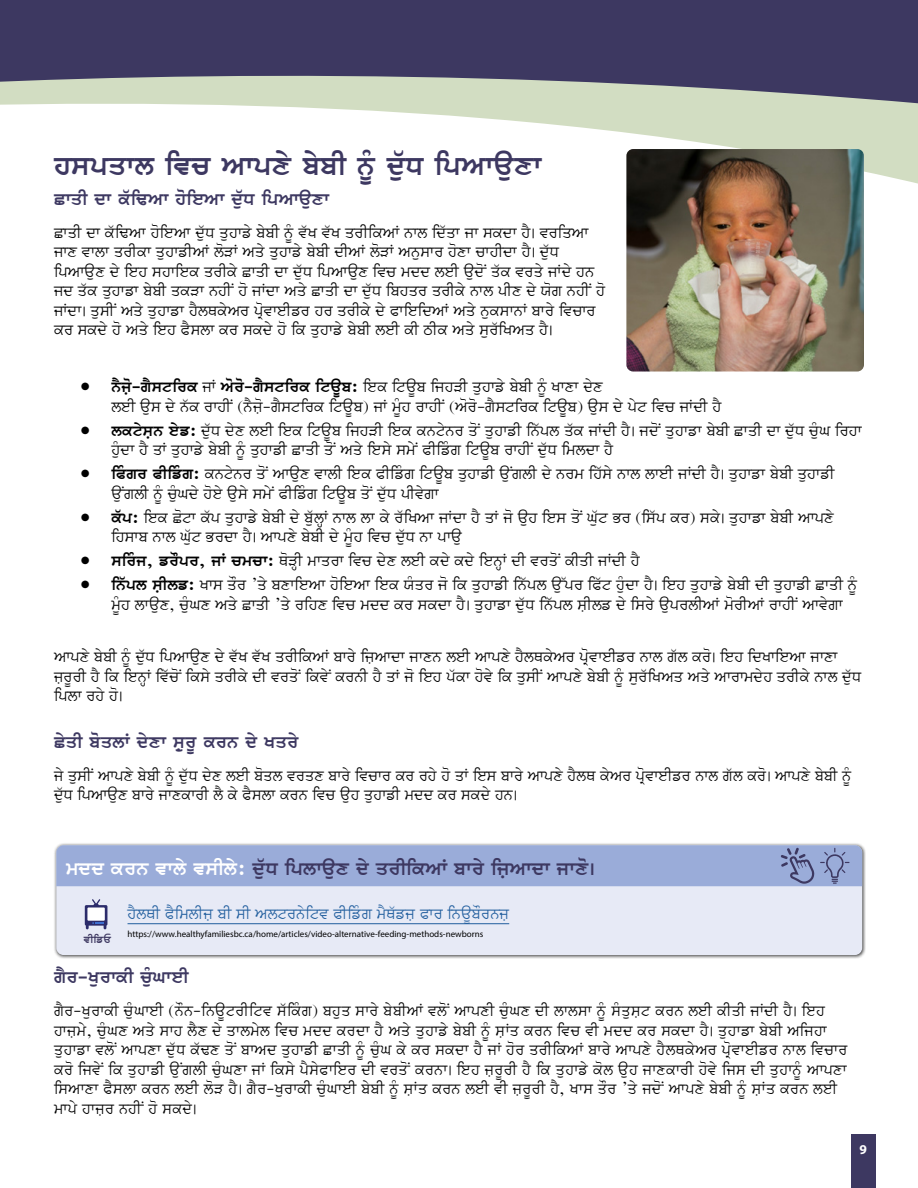
<style>
.page{position:relative;width:918px;height:1188px;background:#fff}
.page>*{position:absolute;margin:0;border:0;box-sizing:border-box;transform-origin:0 0}
.t1{font:700 28.5px "Samtol";color:#3d3861}
.t2{font:700 19.5px "Samtol";color:#3d3861}
.t3{font:700 18px "Samtol";color:#3d3861}
.t4{font:15.75px/19.5px "Samtol";color:#000}
.t5{font:15.75px "Samtol";color:#215e9e}
.t6{font:700 13.5px "Myriad Pro";color:#fff}
.t7{font:700 10.5px "Samtol";color:#3d3861}
.t8{font:9px "Myriad Pro";color:#000}
.s1{font-weight:700}
.s2{color:#fff}
</style>
<div class="page">
<div style="left:851px;top:1134px;width:24px;height:54px;background:#3d3861"></div>
<svg style="left:0;top:0;width:918px;height:171px"></svg>
<img style="left:626px;top:149px;width:238px;height:223px">
<div style="left:54px;top:843px;width:812px;height:116px;background:#000;opacity:.75"></div>
<div style="left:56px;top:845px;width:806px;height:110px;background:#e7eaf6;border-radius:7px"></div>
<div style="left:56px;top:845px;width:806px;height:41px;background:#9aacd9"></div>
<hr style="left:128px;top:923px;width:381px;height:1px;background:#215e9e">
<svg style="left:85px;top:899px;width:22px;height:30px"></svg>
<h1 class="t1" style="left:54px;top:148px;width:489px">HSPQFL IVC AFPXYBYBI NUM DUWD IPAFAUXF</h1>
<p class="t3" style="left:54px;top:188px;width:277px">CFQI DF KWIZAF HOIEAF DUWD IPAFAUXF</p>
<p class="t4" style="left:54px;top:224px;width:553px">CFQI DF KWIZAF HOIEAF DUWD QUHFZY BYBI NUM VWK VWK QRIIKAF NFL IDWQF JF SKDF HY[ VRIQAF JFX VFLF QRIKF QUHFZIAF LOVF AQY QUHFZY BYBI DIAF LOVF ANUSFR HOXF CFHIDF HY[ DUWD IPAFAUX DY IEH SHFIEK QRIKY CFQI DF DUWD IPAFAUX IVC MDD LEI AUDON QWK VRQY JFDY HN JD QWK QUHFZF BYBI QKVF NHIN HO JFDF AQY CFQI DF DUWD IBHQR QRIKY NFL PIX DY XOG NHIN HO JFDF[ QUSIN AQY QUHFZF HYLQKYAR PROVFEIZR HR QRIKY DY PFIEIDAF AQY NUKSFNF BFRY IVCFR KR SKDY HO AQY IEH PYSLF KR SKDY HO IK QUHFZY BYBI LEI KI TIK AQY SURWIKAQ HY[</p>
<p class="t4" style="left:111px;top:378px;width:620px;text-indent:-30px">● <span class="s1">NYJLO-GYSTIRK</span> JF <span class="s1">AORO-GYSTIRK ITAUB:</span> IEK ITAUB IJHVI QUHFZY BYBI NUM KFXF DYX<br>LEI AUS DY NWK RFHIN (NYJLO-GYSTIRK ITAUB) JF MUMH RFHIN (AORO-GYSTIRK ITAUB) AUS DY PYT IVC JFDI HY</p>
<p class="t4" style="left:111px;top:422px;width:752px;text-indent:-30px">● <span class="s1">LKTYSLN EYZ:</span> DUWD DYX LEI IEK ITAUB IJHVI IEK KNTYNR QON QUHFZI INWPL QWK JFDI HY[ JDON QUHFZF BYBI CFQI DF DUWD CUMG IRHF<br>HUMDF HYQF QUHFZY BYBI NUM QUHFZI CFQI QON AQY IESY SMYN PIIZMG ITAUB RFHIN DUWD IMLDF HY</p>
<p class="t4" style="left:111px;top:465px;width:725px;text-indent:-30px">● <span class="s1">IPMGR PIIZMG:</span> KNTYNR QON AFAUX VFLI IEK PIIZMG ITAUB QUHFZI AUNGLI DY NRM IHWSY NFL LFEI JFDI HY[ QUHFZF BYBI QUHFZI<br>AUNGLI NUM CUMGDY HOEY AUSY SMYN PIIZMG ITAUB QON DUWD PIVYGF</p>
<p class="t4" style="left:111px;top:509px;width:724px;text-indent:-30px">● <span class="s1">KWP:</span> IEK COTF KWP QUHFZY BYBI DY BUWLHF NFL LF KY RWIKAF JFDF HYQF JO AUH IES QON GUWT BR (ISWP KR) SKY[ QUHFZF BYBI AFPXY<br>IHSFB NFL GWUT BRDF HY[ AFPXY BYBI DY MUMH IVC DUWD NF PFAU</p>
<p class="t4" style="left:81px;top:552px;width:569px">● <span class="s1">SIRMJ, ZROPR, JF CMCF:</span> QOVHI MFQRF IVC DYX LEI KDY KDY IENHF DI VRQON KIQI JFDI HY</p>
<p class="t4" style="left:111px;top:576px;width:748px;text-indent:-30px">● <span class="s1">INWPL SLILZ:</span> KFS QOR `QY BXFIEAF HOIEAF IEK XMQR JO IK QUHFZI INWPL AUWPR IPWT HUMDF HY[ IEH QUHFZY BYBI DI QUHFZI CFQI NUM<br>MUMH LFAUX, CUMGX AQY CFQI `QY RIHX IVC MDD KR SKDF HY[ QUHFZF DUWD INWPL SLILZ DY ISRY AUPRLIAF MORIAF RFHIN AFVYGF</p>
<p class="t4" style="left:54px;top:648px;width:809px">AFPXY BYBI NUM DUWD IPAFAUX DY VWK VWK QRIIKAF BFRY IJLAFDF JFXN LEI AFPXY HYLQKYAR PROVFEIZR NFL GWL KRO[ IEH IDKFIEAF JFXF<br>JLRURI HYIK IENHF IVWCON IKSY QRIKY DI VRQON IKVYN KRNI HYQF JO IEH PWKF HOVY IK QUSIN AFPXY BYBI NUM SURWIKAQ AQY AFRFMDYH QRIKY NFL DUWD<br>IPLF RHY HO[</p>
<p class="t3" style="left:54px;top:731px;width:256px">CYQI BOQLF DYXF SLURUKRN DYKQRY</p>
<p class="t4" style="left:54px;top:767px;width:799px">JY QUSIN AFPXY BYBI NUM DUWD DYX LEI BOQL VRQX BFRY IVCFR KR RHY HO QF IES BFRY AFPXY HYLQ KYAR PORVFEIZR NFL GWL KRO[ AFPXY BYBI NUM<br>DUWD IPAFAUX BFRY JFXKFRI LYKY PYSLF KRN IVC AUH QUHFZI MDD KR SKDY HN[</p>
<p class="t2" style="left:66px;top:857px;width:534px"><span class="s2">MDD KRN VFLYVSILY:</span> DUWD IPLFAUX DYQRIIKAF BFRYIJLAFDF JFXO[</p>
<p class="t5" style="left:128px;top:904px;width:383px">HYLQI PYIMLIJL BI SI ALTRNYITV PIIZMG MYQWZJL PFR INAUBORNJL</p>
<p class="t7" style="left:84px;top:934px;width:28px">VIIZE</p>
<p class="t8" style="left:128px;top:928px;width:357px">https://www.healthyfamiliesbc.ca/home/articles/video-alternative-feeding-methods-newborns</p>
<p class="t3" style="left:54px;top:967px;width:136px">GYR-KURFKI CUMGFEI</p>
<p class="t4" style="left:54px;top:1002px;width:795px">GYR-KURFKI CUMGFEI (NON-INAUTRIITV SWIKMG) BHUQ SFRY BYBIAF VLON AFPXI CUMGX DI LFLSF NUM SMQUSLT KRN LEI KIQI JFDI HY[ IEH HFJLMY, CUMGX AQY SFH LYX DY QFLMYL IVC MDD KRDF HYAQY QUHFZY BYBI NUM SLFQ KRN IVC VI MDD KR SKDF HY[ QUHFZF BYBI AIJHF QUHFZF VLON AFPXF DUWD KWZX QON BFAD QUHFZI CFQI NUM CUMG KY KR SKDF HYJF HOR QRIIKAF BFRY AFPXY HYLQKYAR PROVFEIZR NFL IVCFR KRO IJVYN IK QUHFZI AUNGLI CUMGXF JF IKSY PYSYPFIER DI VRQON KRNF[ IEH JLRURI HYIK QUHFZY KOL AUH JFXKFRI HOVY IJS DI QUHFNUM AFPXF ISAFXF PYSLF KRN LEI LOV HY[ GYR-KURFKI CUMGFEI BYBI NUM SLFQ KRN LEI VI JLRURI HY, KFS QOR `QY JDON AFPXY BYBI NUM SLFQ KRN LEI MFPY HFJLR NHIN HO SKDY[</p>
<p class="t6" style="left:860px;top:1140px;width:9px">9</p>
</div>
